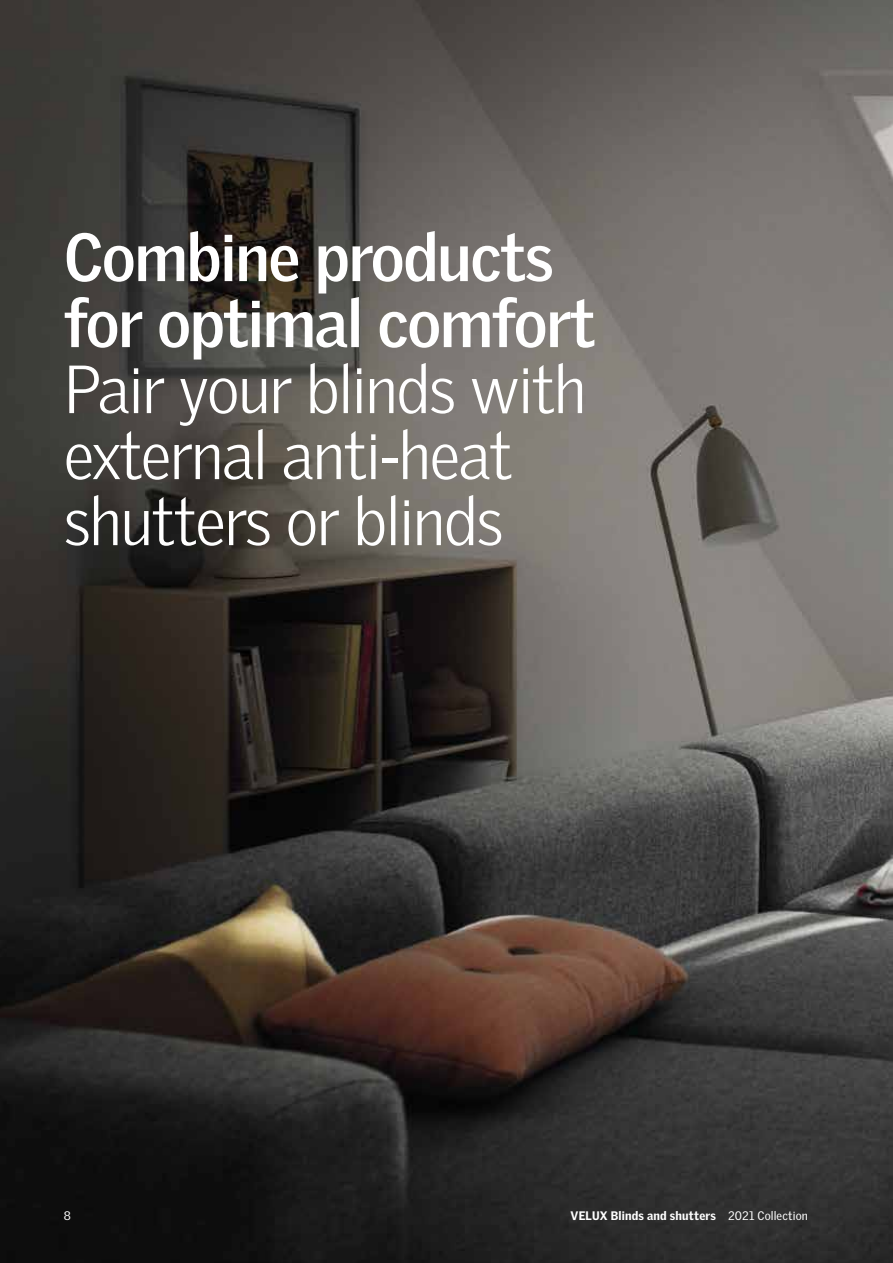
<style>
.page{position:relative;width:893px;height:1263px;background:#fff}
.page>*{position:absolute;margin:0;border:0;box-sizing:border-box;transform-origin:0 0}
.t1{font:300 66px/66px "Velux Gothic";letter-spacing:-.02em;color:#fff}
.t2{font:700 66px/66px "Velux Gothic";letter-spacing:-.02em;color:#fff}
.t3{font:900 12px "Velux Gothic";letter-spacing:.015em;color:#fff}
.t4{font:12px "Velux Gothic";color:#fff}
.s1{font-weight:400}
</style>
<div class="page">
<img style="left:0;top:0;width:893px;height:1263px">
<p class="t2" style="left:64px;top:224px;width:533px">Combine products for optimal comfort</p>
<p class="t1" style="left:64px;top:355px;width:524px">Pair your blinds with external anti-heat shutters or blinds</p>
<p class="t4" style="left:64px;top:1209px;width:9px">8</p>
<p class="t3" style="left:571px;top:1208px;width:239px">VELUX Blinds and shutters <span class="s1">2021 Collection</span></p>
</div>
